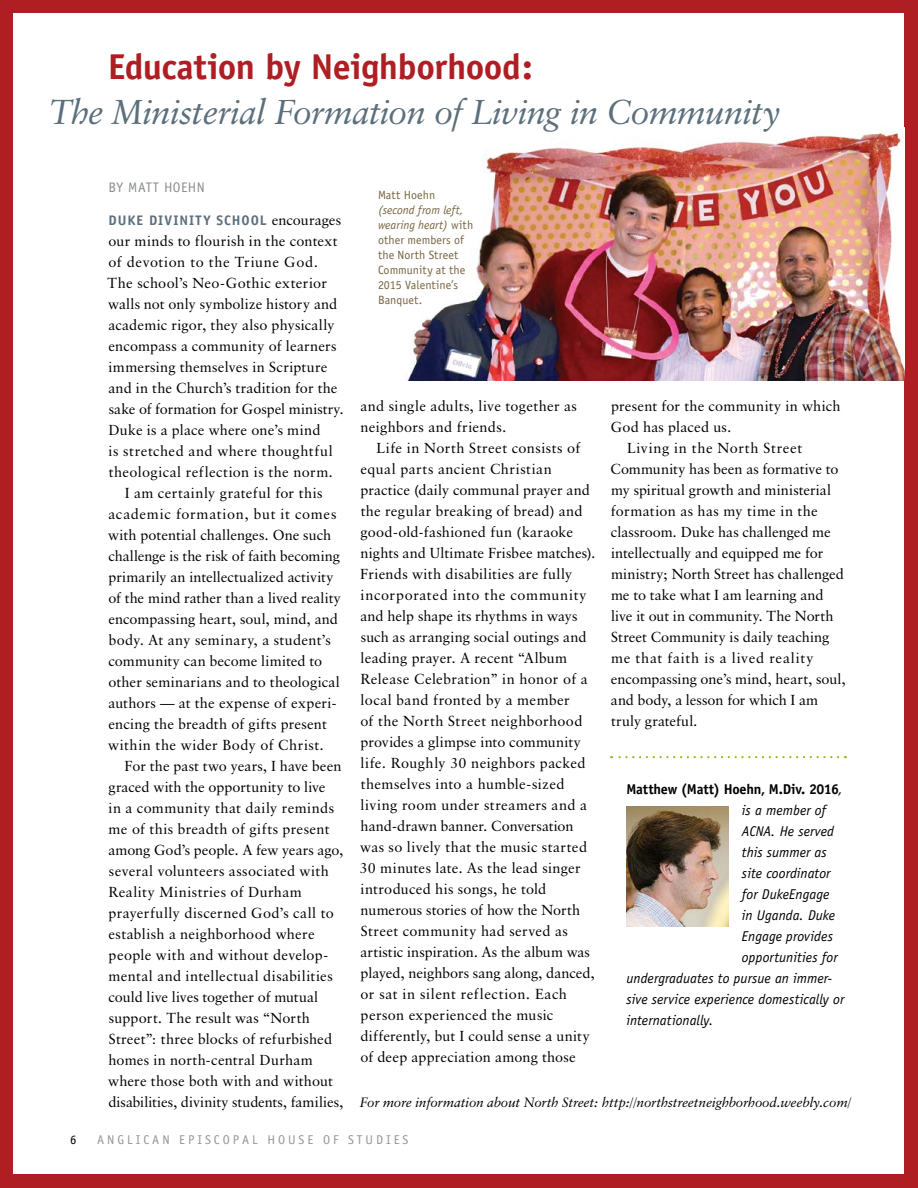
<style>
.page{position:relative;width:918px;height:1188px;background:#af1e23}
.page>*{position:absolute;margin:0;border:0;box-sizing:border-box;transform-origin:0 0}
.Headline_1{font:700 36px "Officina Sans";letter-spacing:-.015em;color:#af1e23}
.Headline_1-2{font:italic 34.5px "Classical Garamond BT";letter-spacing:-.015em;color:#5c6f7c}
.SERIF___indent{font:14.55px/21px "Classical Garamond BT";letter-spacing:.015em;color:#000}
.SERIF___no_indent{font:14.55px/21px "Classical Garamond BT";letter-spacing:.02em;color:#000}
.writer_credit{font:italic 14.25px "Officina Sans";color:#000}
.writer_credit-2{font:700 14.25px "Officina Sans";letter-spacing:-.015em;color:#000}
.SERIF___no_indent-2{font:700 13.8px "Officina Sans";letter-spacing:.07em;color:#5c6f7c}
.Byline{font:13.8px "Officina Sans";letter-spacing:.03em;color:#8a8c8e}
.SERIF___no_indent-3{font:italic 13.5px "Classical Garamond BT";color:#000}
.SERIF___no_indent-4{font:12.75px "Officina Sans";letter-spacing:.23em;color:#939598}
.SERIF___no_indent-5{font:12.75px "Officina Sans";color:#000}
.Photo___caption{font:12px/15px "Officina Sans";letter-spacing:.005em;color:#776441}
.s1{font-family:"Classical Garamond BT";font-weight:400;font-size:14.55px;color:#000}
.s2{font-style:italic}
.s3{font-weight:400;font-style:italic}
</style>
<div class="page">
<div style="left:14px;top:14px;width:890px;height:1160px;background:#fff"></div>
<img style="left:407px;top:130px;width:497px;height:251px">
<svg style="left:611px;top:756px;width:227px;height:2px"></svg>
<img style="left:626px;top:806px;width:102px;height:120px">
<p class="Headline_1" style="left:108px;top:45px;width:426px">Education by Neighborhood:</p>
<p class="Headline_1-2" style="left:50px;top:91px;width:732px">The Ministerial Formation of Living in Community</p>
<p class="Byline" style="left:108px;top:180px;width:98px">BY MATT HOEHN</p>
<p class="SERIF___no_indent-2" style="left:109px;top:212px;width:234px">DUKE DIVINITY SCHOOL <span class="s1">encourages</span></p>
<p class="SERIF___no_indent" style="left:108px;top:230px;width:238px">our minds to flourish in the context of devotion to the Triune God.<br>The school’s Neo-Gothic exterior walls not only symbolize history and academic rigor, they also physically encompass a community of learners immersing themselves in Scripture and in the Church’s tradition for the sake of formation for Gospel ministry.<br>Duke is a place where one’s mind<br>is stretched and where thoughtful theological reflection is the norm.</p>
<p class="SERIF___indent" style="left:108px;top:482px;width:234px;text-indent:16px">I am certainly grateful for this academic formation, but it comes with potential challenges. One such challenge is the risk of faith becoming primarily an intellectualized activity of the mind rather than a lived reality encompassing heart, soul, mind, and body. At any seminary, a student’s community can become limited to other seminarians and to theological authors — at the expense of experi&shy;encing the breadth of gifts present within the wider Body of Christ.</p>
<p class="SERIF___indent" style="left:108px;top:755px;width:237px;text-indent:16px">For the past two years, I have been graced with the opportunity to live<br>in a community that daily reminds me of this breadth of gifts present among God’s people. A few years ago, several volunteers associated with Reality Ministries of Durham prayerfully discerned God’s call to establish a neighborhood where people with and without develop&shy;mental and intellectual disabilities could live lives together of mutual support. The result was “North Street”: three blocks of refurbished homes in north-central Durham where those both with and without disabilities, divinity students, families,</p>
<p class="Photo___caption" style="left:378px;top:187px;width:97px">Matt Hoehn <span class="s2">(second from left, wearing heart)</span> with other members of the North Street<br>Community at the<br>2015 Valentine’s<br>Banquet.</p>
<p class="SERIF___indent" style="left:360px;top:395px;width:218px">and single adults, live together as neighbors and friends.</p>
<p class="SERIF___indent" style="left:360px;top:437px;width:237px;text-indent:17px">Life in North Street consists of equal parts ancient Christian practice (daily communal prayer and the regular breaking of bread) and good-old-fashioned fun (karaoke nights and Ultimate Frisbee matches).<br>Friends with disabilities are fully incorporated into the community and help shape its rhythms in ways such as arranging social outings and leading prayer. A recent “Album Release Celebration” in honor of a local band fronted by a member<br>of the North Street neighborhood provides a glimpse into community life. Roughly 30 neighbors packed themselves into a humble-sized living room under streamers and a hand-drawn banner. Conversation was so lively that the music started 30 minutes late. As the lead singer introduced his songs, he told numerous stories of how the North Street community had served as artistic inspiration. As the album was played, neighbors sang along, danced, or sat in silent reflection. Each person experienced the music differently, but I could sense a unity of deep appreciation among those</p>
<p class="SERIF___indent" style="left:611px;top:395px;width:231px">present for the community in which<br>God has placed us.</p>
<p class="SERIF___indent" style="left:610px;top:437px;width:237px;text-indent:17px">Living in the North Street<br>Community has been as formative to my spiritual growth and ministerial formation as has my time in the classroom. Duke has challenged me intellectually and equipped me for ministry; North Street has challenged me to take what I am learning and live it out in community. The North<br>Street Community is daily teaching me that faith is a lived reality encompassing one’s mind, heart, soul, and body, a lesson for which I am truly grateful.</p>
<p class="writer_credit-2" style="left:626px;top:780px;width:218px">Matthew (Matt) Hoehn, M.Div. 2016<span class="s3">,</span></p>
<p class="writer_credit" style="left:742px;top:802px;width:86px">is a member of</p>
<p class="writer_credit" style="left:742px;top:823px;width:94px">ACNA. He served</p>
<p class="writer_credit" style="left:742px;top:844px;width:86px">this summer as</p>
<p class="writer_credit" style="left:742px;top:865px;width:90px">site coordinator</p>
<p class="writer_credit" style="left:742px;top:886px;width:89px">for DukeEngage</p>
<p class="writer_credit" style="left:742px;top:907px;width:95px">in Uganda. Duke</p>
<p class="writer_credit" style="left:742px;top:928px;width:93px">Engage provides</p>
<p class="writer_credit" style="left:742px;top:949px;width:97px">opportunities for</p>
<p class="writer_credit" style="left:626px;top:970px;width:207px">undergraduates to pursue an immer-</p>
<p class="writer_credit" style="left:626px;top:991px;width:219px">sive service experience domestically or</p>
<p class="writer_credit" style="left:626px;top:1012px;width:88px">internationally.</p>
<p class="SERIF___no_indent-3" style="left:360px;top:1094px;width:493px">For more information about North Street: http://northstreetneighborhood.weebly.com/</p>
<p class="SERIF___no_indent-5" style="left:70px;top:1132px;width:8px">6</p>
<p class="SERIF___no_indent-4" style="left:97px;top:1132px;width:313px">ANGLICAN EPISCOPAL HOUSE OF STUDIES</p>
</div>
